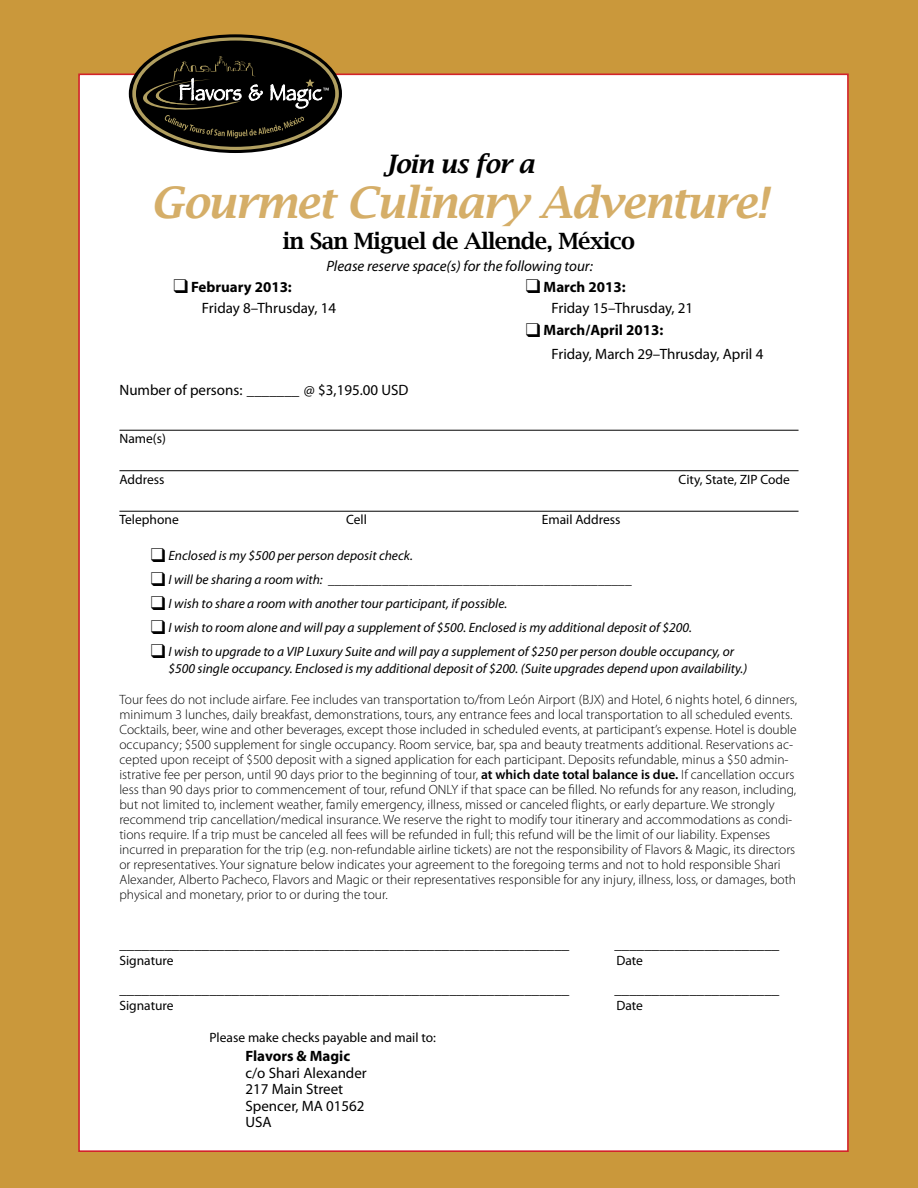
<style>
.page{position:relative;width:918px;height:1188px;background:#ca983b}
.page>*{position:absolute;margin:0;border:0;box-sizing:border-box;transform-origin:0 0}
.t1{font:italic 600 43.5px "Lucida Bright";letter-spacing:-.03em;color:#d5ae68}
.t2{font:italic 600 25.5px "Lucida Bright";letter-spacing:-.03em;color:#000}
.t3{font:600 22.5px "Lucida Bright";letter-spacing:-.03em;color:#000}
.t4{font:15px/16.5px "Myriad Pro";color:#000}
.t5{font:italic 15px "Myriad Pro";color:#000}
.t6{font:700 15px "Myriad Pro";color:#000}
.t7{font:300 13.5px/15px "Myriad Pro";color:#000}
.t8{font:italic 13.5px/16.5px "Myriad Pro";color:#000}
.t9{font:13.5px "Myriad Pro";color:#000}
.s1{font-weight:700}
.s2{font-weight:600}
</style>
<div class="page">
<div style="left:78px;top:73px;width:771px;height:1079px;background:#fff;border:2px solid #d2232a"></div>
<hr style="left:119px;top:430px;width:680px;height:1px;background:#000">
<hr style="left:119px;top:470px;width:680px;height:1px;background:#000">
<hr style="left:119px;top:511px;width:680px;height:1px;background:#000">
<svg style="left:129px;top:34px;width:213px;height:119px"></svg>
<svg style="left:132px;top:37px;width:207px;height:113px"></svg>
<div style="left:136px;top:41px;width:199px;height:106px;background:#000;border-radius:50%"></div>
<svg style="left:141px;top:56px;width:188px;height:82px"></svg>
<h2 class="t2" style="left:384px;top:149px;width:152px">Join us for a</h2>
<h1 class="t1" style="left:150px;top:177px;width:619px">Gourmet Culinary Adventure!</h1>
<h3 class="t3" style="left:283px;top:228px;width:354px">in San Miguel de Allende, México</h3>
<p class="t5" style="left:326px;top:256px;width:268px">Please reserve space(s) for the following tour:</p>
<p class="t6" style="left:173px;top:277px;width:120px">❑ February 2013:</p>
<p class="t6" style="left:526px;top:277px;width:101px">❑ March 2013:</p>
<p class="t4" style="left:202px;top:299px;width:136px">Friday 8–Thrusday, 14</p>
<p class="t4" style="left:551px;top:299px;width:143px">Friday 15–Thrusday, 21</p>
<p class="t4" style="left:551px;top:318px;width:213px;line-height:24px;text-indent:-26px">❑ <span class="s1">March/April 2013:<br></span>Friday, March 29–Thrusday, April 4</p>
<p class="t4" style="left:119px;top:382px;width:291px">Number of persons: _______ @ $3,195.00 USD</p>
<p class="t9" style="left:119px;top:430px;width:48px">Name(s)</p>
<p class="t9" style="left:119px;top:471px;width:47px">Address</p>
<p class="t9" style="left:679px;top:471px;width:113px">City, State, ZIP Code</p>
<p class="t9" style="left:119px;top:511px;width:61px">Telephone</p>
<p class="t9" style="left:346px;top:511px;width:22px">Cell</p>
<p class="t9" style="left:542px;top:511px;width:80px">Email Address</p>
<p class="t8" style="left:151px;top:547px;width:263px">❑ Enclosed is my $500 per person deposit check.</p>
<p class="t8" style="left:151px;top:571px;width:483px">❑ I will be sharing a room with: _____________________________________________</p>
<p class="t8" style="left:151px;top:595px;width:358px">❑ I wish to share a room with another tour participant, if possible.</p>
<p class="t8" style="left:151px;top:619px;width:543px">❑ I wish to room alone and will pay a supplement of $500. Enclosed is my additional deposit of $200.</p>
<p class="t8" style="left:169px;top:643px;width:580px;text-indent:-18px">❑ I wish to upgrade to a VIP Luxury Suite and will pay a supplement of $250 per person double occupancy, or $500 single occupancy. Enclosed is my additional deposit of $200. (Suite upgrades depend upon availability.)</p>
<p class="t7" style="left:119px;top:692px;width:679px">Tour fees do not include airfare. Fee includes van transportation to/from León Airport (BJX) and Hotel, 6 nights hotel, 6 dinners, minimum 3 lunches, daily breakfast, demonstrations, tours, any entrance fees and local transportation to all scheduled events.<br>Cocktails, beer, wine and other beverages, except those included in scheduled events, at participant’s expense. Hotel is double occupancy; $500 supplement for single occupancy. Room service, bar, spa and beauty treatments additional. Reservations ac&shy;cepted upon receipt of $500 deposit with a signed application for each participant. Deposits refundable, minus a $50 admin&shy;istrative fee per person, until 90 days prior to the beginning of tour, <span class="s2">at which date total balance is due.</span> If cancellation occurs less than 90 days prior to commencement of tour, refund ONLY if that space can be filled. No refunds for any reason, including, but not limited to, inclement weather, family emergency, illness, missed or canceled flights, or early departure. We strongly recommend trip cancellation/medical insurance. We reserve the right to modify tour itinerary and accommodations as condi&shy;tions require. If a trip must be canceled all fees will be refunded in full; this refund will be the limit of our liability. Expenses incurred in preparation for the trip (e.g. non-refundable airline tickets) are not the responsibility of Flavors &amp; Magic, its directors or representatives. Your signature below indicates your agreement to the foregoing terms and not to hold responsible Shari Alexander, Alberto Pacheco, Flavors and Magic or their representatives responsible for any injury, illness, loss, or damages, both physical and monetary, prior to or during the tour.</p>
<p class="t4" style="left:119px;top:935px;width:451px">____________________________________________________________</p>
<p class="t4" style="left:614px;top:935px;width:166px">______________________</p>
<p class="t9" style="left:119px;top:952px;width:56px">Signature</p>
<p class="t9" style="left:616px;top:952px;width:28px">Date</p>
<p class="t4" style="left:119px;top:980px;width:451px">____________________________________________________________</p>
<p class="t4" style="left:614px;top:980px;width:167px">______________________</p>
<p class="t9" style="left:119px;top:997px;width:56px">Signature</p>
<p class="t9" style="left:616px;top:997px;width:28px">Date</p>
<p class="t9" style="left:209px;top:1029px;width:228px">Please make checks payable and mail to:</p>
<p class="t6" style="left:245px;top:1046px;width:106px">Flavors &amp; Magic</p>
<p class="t4" style="left:245px;top:1064px;width:123px">c/o Shari Alexander<br>217 Main Street<br>Spencer, MA 01562<br>USA</p>
</div>
